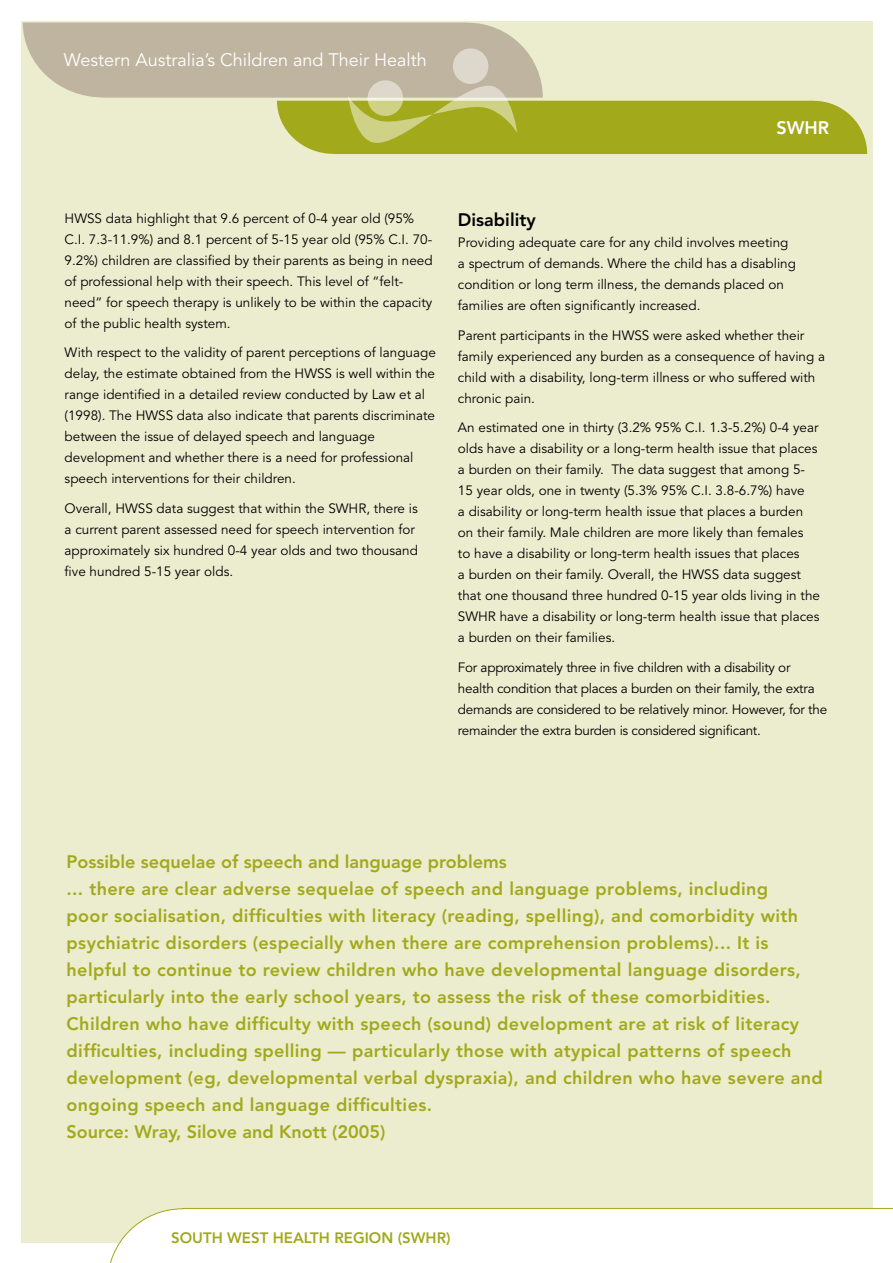
<style>
.page{position:relative;width:893px;height:1263px;background:#fff}
.page>*{position:absolute;margin:0;border:0;box-sizing:border-box;transform-origin:0 0}
.t1{font:800 18px/27px "Avenir";letter-spacing:.02em;color:#a2a91b}
.t2{font:18px "Avenir";color:#fff}
.Subhead{font:800 18px "Avenir";color:#000}
.t3{font:800 18px "Avenir";color:#fff}
.t4{font:800 15px "Avenir";color:#a2a91b}
.body_copy{font:13.5px/21px "Avenir";color:#000}
.body_copy-2{font:13.5px/21px "Avenir";letter-spacing:-.02em;color:#000}
</style>
<div class="page">
<div style="left:21px;top:21px;width:852px;height:1222px;background:#ecedcf"></div>
<div style="left:110px;top:1208px;width:783px;height:55px;background:#fff"></div>
<svg style="left:22px;top:22px;width:845px;height:132px"></svg>
<div style="left:453px;top:48px;width:35px;height:36px;background:#ddd7cc;border-radius:50%"></div>
<h1 class="t2" style="left:64px;top:49px;width:364px">Western Australia’s Children and Their Health</h1>
<h1 class="t3" style="left:776px;top:117px;width:54px">SWHR</h1>
<p class="body_copy" style="left:65px;top:208px;width:370px">HWSS data highlight that 9.6 percent of 0-4 year old (95% C.I. 7.3-11.9%) and 8.1 percent of 5-15 year old (95% C.I. 70- 9.2%) children are classified by their parents as being in need of professional help with their speech. This level of “felt&shy;need” for speech therapy is unlikely to be within the capacity of the public health system.</p>
<p class="body_copy" style="left:65px;top:343px;width:373px">With respect to the validity of parent perceptions of language delay, the estimate obtained from the HWSS is well within the range identified in a detailed review conducted by Law et al (1998). The HWSS data also indicate that parents discriminate between the issue of delayed speech and language development and whether there is a need for professional speech interventions for their children.</p>
<p class="body_copy" style="left:65px;top:498px;width:355px">Overall, HWSS data suggest that within the SWHR, there is a current parent assessed need for speech intervention for approximately six hundred 0-4 year olds and two thousand five hundred 5-15 year olds.</p>
<p class="Subhead" style="left:458px;top:209px;width:79px">Disability</p>
<p class="body_copy" style="left:458px;top:232px;width:340px">Providing adequate care for any child involves meeting a spectrum of demands. Where the child has a disabling condition or long term illness, the demands placed on families are often significantly increased.</p>
<p class="body_copy" style="left:458px;top:325px;width:369px">Parent participants in the HWSS were asked whether their family experienced any burden as a consequence of having a child with a disability, long-term illness or who suffered with chronic pain.</p>
<p class="body_copy" style="left:458px;top:417px;width:364px">An estimated one in thirty (3.2% 95% C.I. 1.3-5.2%) 0-4 year olds have a disability or a long-term health issue that places a burden on their family. The data suggest that among 5- 15 year olds, one in twenty (5.3% 95% C.I. 3.8-6.7%) have<br>a disability or long-term health issue that places a burden on their family. Male children are more likely than females<br>to have a disability or long-term health issues that places<br>a burden on their family. Overall, the HWSS data suggest that one thousand three hundred 0-15 year olds living in the SWHR have a disability or long-term health issue that places a burden on their families.</p>
<p class="body_copy-2" style="left:458px;top:657px;width:371px">For approximately three in five children with a disability or health condition that places a burden on their family, the extra demands are considered to be relatively minor. However, for the remainder the extra burden is considered significant.</p>
<p class="t1" style="left:67px;top:848px;width:758px">Possible sequelae of speech and language problems<br>... there are clear adverse sequelae of speech and language problems, including<br>poor socialisation, difficulties with literacy (reading, spelling), and comorbidity with psychiatric disorders (especially when there are comprehension problems)... It is helpful to continue to review children who have developmental language disorders, particularly into the early school years, to assess the risk of these comorbidities.<br>Children who have difficulty with speech (sound) development are at risk of literacy difficulties, including spelling — particularly those with atypical patterns of speech development (eg, developmental verbal dyspraxia), and children who have severe and ongoing speech and language difficulties.<br>Source: Wray, Silove and Knott (2005)</p>
<p class="t4" style="left:171px;top:1229px;width:281px">SOUTH WEST HEALTH REGION (SWHR)</p>
</div>
